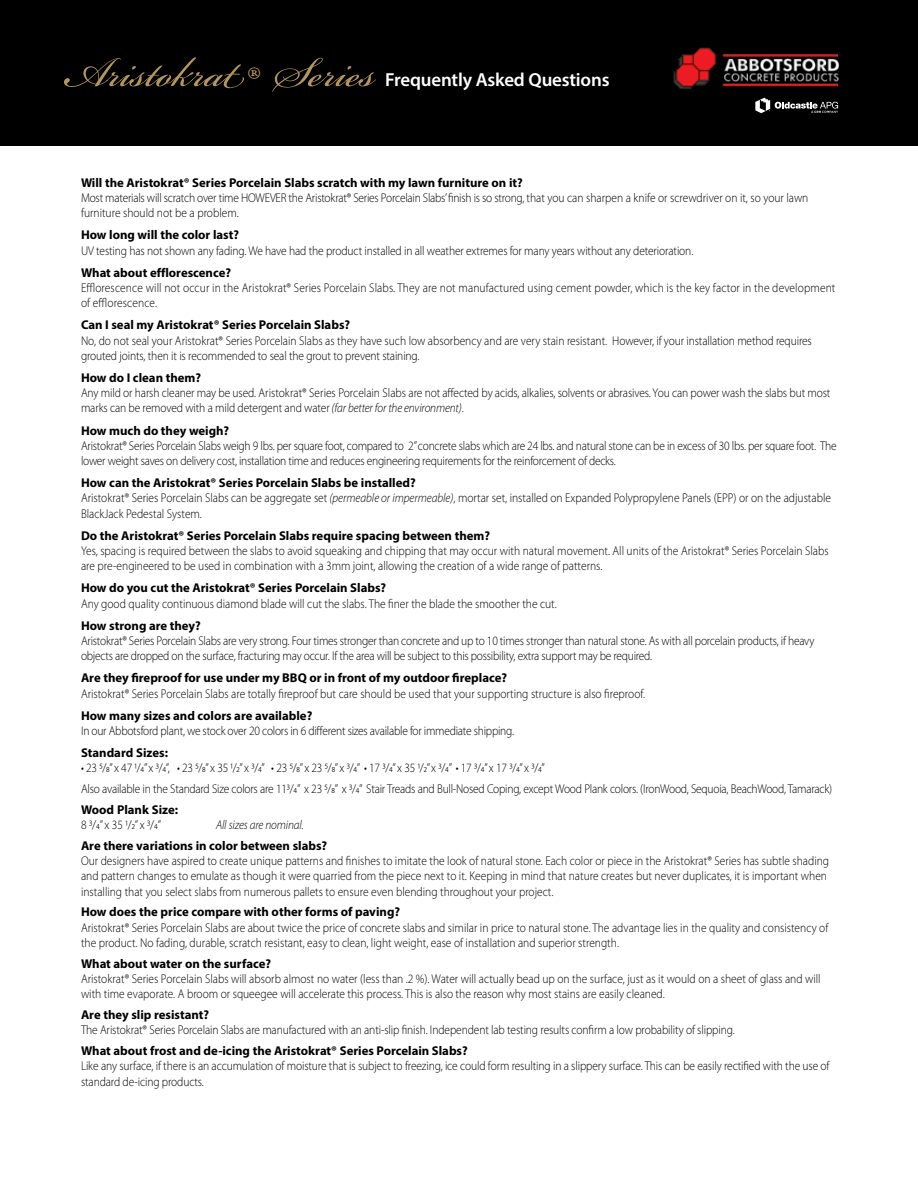
<style>
.page{position:relative;width:918px;height:1188px;background:#fff}
.page>*{position:absolute;margin:0;border:0;box-sizing:border-box;transform-origin:0 0}
.t1{font:64.8px "Bickham Script Pro";color:#b4975a}
.t2{font:600 18.9px "Myriad Pro";letter-spacing:-.01em;color:#fff}
.t3{font:300 12.75px/15.3px "Myriad Pro";color:#000;scale:.9 1}
.t4{font:300 12.75px/15.3px "Myriad Pro";letter-spacing:-.02em;color:#000;scale:.9 1}
.t5{font:700 12.75px "Myriad Pro";color:#000}
.t6{font:italic 300 12.75px "Myriad Pro";letter-spacing:-.01em;color:#000;scale:.9 1}
.s1{font-size:45px}
.s2{font-style:italic}
.s3{font-weight:700}
</style>
<div class="page">
<div style="left:0;top:0;width:918px;height:146px;background:#000"></div>
<img style="left:673px;top:48px;width:166px;height:42px">
<svg style="left:755px;top:98px;width:83px;height:15px"></svg>
<h1 class="t1" style="left:63px;top:26px;width:314px">Aristokrat<span class="s1">®</span> Series</h1>
<h2 class="t2" style="left:385px;top:67px;width:226px">Frequently Asked Questions</h2>
<p class="t5" style="left:81px;top:174px;width:443px">Will the Aristokrat® Series Porcelain Slabs scratch with my lawn furniture on it?</p>
<p class="t3" style="left:81px;top:190px;width:810px">Most materials will scratch over time HOWEVER the Aristokrat® Series Porcelain Slabs’ finish is so strong, that you can sharpen a knife or screwdriver on it, so your lawn furniture should not be a problem.</p>
<p class="t5" style="left:81px;top:227px;width:160px">How long will the color last?</p>
<p class="t3" style="left:81px;top:243px;width:682px">UV testing has not shown any fading. We have had the product installed in all weather extremes for many years without any deterioration.</p>
<p class="t5" style="left:81px;top:264px;width:152px">What about efflorescence?</p>
<p class="t3" style="left:81px;top:280px;width:840px">Efflorescence will not occur in the Aristokrat® Series Porcelain Slabs. They are not manufactured using cement powder, which is the key factor in the development of efflorescence.</p>
<p class="t5" style="left:81px;top:317px;width:271px">Can I seal my Aristokrat® Series Porcelain Slabs?</p>
<p class="t3" style="left:81px;top:333px;width:814px">No, do not seal your Aristokrat® Series Porcelain Slabs as they have such low absorbency and are very stain resistant. However, if your installation method requires grouted joints, then it is recommended to seal the grout to prevent staining.</p>
<p class="t5" style="left:81px;top:369px;width:122px">How do I clean them?</p>
<p class="t3" style="left:81px;top:385px;width:834px">Any mild or harsh cleaner may be used. Aristokrat® Series Porcelain Slabs are not affected by acids, alkalies, solvents or abrasives. You can power wash the slabs but most marks can be removed with a mild detergent and water <span class="s2">(far better for the environment)</span>.</p>
<p class="t5" style="left:81px;top:422px;width:150px">How much do they weigh?</p>
<p class="t4" style="left:81px;top:438px;width:841px">Aristokrat® Series Porcelain Slabs weigh 9 lbs. per square foot, compared to 2” concrete slabs which are 24 lbs. and natural stone can be in excess of 30 lbs. per square foot. The lower weight saves on delivery cost, installation time and reduces engineering requirements for the reinforcement of decks.</p>
<p class="t3" style="left:81px;top:475px;width:835px"><span class="s3">How can the Aristokrat® Series Porcelain Slabs be installed?<br></span>Aristokrat® Series Porcelain Slabs can be aggregate set <span class="s2">(permeable or impermeable)</span>, mortar set, installed on Expanded Polypropylene Panels (EPP) or on the adjustable<br>BlackJack Pedestal System.</p>
<p class="t5" style="left:81px;top:527px;width:411px">Do the Aristokrat® Series Porcelain Slabs require spacing between them?</p>
<p class="t3" style="left:81px;top:543px;width:832px">Yes, spacing is required between the slabs to avoid squeaking and chipping that may occur with natural movement. All units of the Aristokrat® Series Porcelain Slabs are pre-engineered to be used in combination with a 3mm joint, allowing the creation of a wide range of patterns.</p>
<p class="t5" style="left:81px;top:580px;width:307px">How do you cut the Aristokrat® Series Porcelain Slabs?</p>
<p class="t3" style="left:81px;top:596px;width:530px">Any good quality continuous diamond blade will cut the slabs. The finer the blade the smoother the cut.</p>
<p class="t5" style="left:81px;top:617px;width:121px">How strong are they?</p>
<p class="t4" style="left:81px;top:633px;width:816px">Aristokrat® Series Porcelain Slabs are very strong. Four times stronger than concrete and up to 10 times stronger than natural stone. As with all porcelain products, if heavy objects are dropped on the surface, fracturing may occur. If the area will be subject to this possibility, extra support may be required.</p>
<p class="t5" style="left:81px;top:670px;width:428px">Are they fireproof for use under my BBQ or in front of my outdoor fireplace?</p>
<p class="t3" style="left:81px;top:686px;width:628px">Aristokrat® Series Porcelain Slabs are totally fireproof but care should be used that your supporting structure is also fireproof.</p>
<p class="t5" style="left:81px;top:707px;width:233px">How many sizes and colors are available?</p>
<p class="t4" style="left:81px;top:723px;width:483px">In our Abbotsford plant, we stock over 20 colors in 6 different sizes available for immediate shipping.</p>
<p class="t5" style="left:81px;top:745px;width:89px">Standard Sizes:</p>
<p class="t4" style="left:81px;top:758px;width:836px;line-height:20.7px">• 23 5/8” x 4 7 1/4” x 3/4”, • 23 5/8” x 35 1/2” x 3/4” • 23 5/8” x 23 5/8” x 3/4” • 17 3/4” x 35 1/2” x 3/4” • 17 3/4” x 17 3/4” x 3/4”<br>Also available in the Standard Size colors are 113/4” x 23 5/8” x 3/4” Stair Treads and Bull-Nosed Coping, except Wood Plank colors. (IronWood, Sequoia, BeachWood, Tamarack)</p>
<p class="t5" style="left:81px;top:801px;width:99px">Wood Plank Size:</p>
<p class="t3" style="left:81px;top:817px;width:90px">8 3/4” x 35 1/2” x 3/4”</p>
<p class="t6" style="left:216px;top:818px;width:99px">All sizes are nominal.</p>
<p class="t5" style="left:81px;top:837px;width:248px">Are there variations in color between slabs?</p>
<p class="t3" style="left:81px;top:853px;width:833px">Our designers have aspired to create unique patterns and finishes to imitate the look of natural stone. Each color or piece in the Aristokrat® Series has subtle shading and pattern changes to emulate as though it were quarried from the piece next to it. Keeping in mind that nature creates but never duplicates, it is important when installing that you select slabs from numerous pallets to ensure even blending throughout your project.</p>
<p class="t5" style="left:81px;top:904px;width:321px">How does the price compare with other forms of paving?</p>
<p class="t3" style="left:81px;top:920px;width:832px">Aristokrat® Series Porcelain Slabs are about twice the price of concrete slabs and similar in price to natural stone. The advantage lies in the quality and consistency of the product. No fading, durable, scratch resistant, easy to clean, light weight, ease of installation and superior strength.</p>
<p class="t5" style="left:81px;top:955px;width:192px">What about water on the surface?</p>
<p class="t3" style="left:81px;top:971px;width:823px">Aristokrat® Series Porcelain Slabs will absorb almost no water (less than .2 %). Water will actually bead up on the surface, just as it would on a sheet of glass and will with time evaporate. A broom or squeegee will accelerate this process. This is also the reason why most stains are easily cleaned.</p>
<p class="t5" style="left:81px;top:1006px;width:130px">Are they slip resistant?</p>
<p class="t3" style="left:81px;top:1023px;width:728px">The Aristokrat® Series Porcelain Slabs are manufactured with an anti-slip finish. Independent lab testing results confirm a low probability of slipping.</p>
<p class="t5" style="left:81px;top:1042px;width:388px">What about frost and de-icing the Aristokrat® Series Porcelain Slabs?</p>
<p class="t3" style="left:81px;top:1059px;width:833px">Like any surface, if there is an accumulation of moisture that is subject to freezing, ice could form resulting in a slippery surface. This can be easily rectified with the use of standard de-icing products.</p>
</div>
